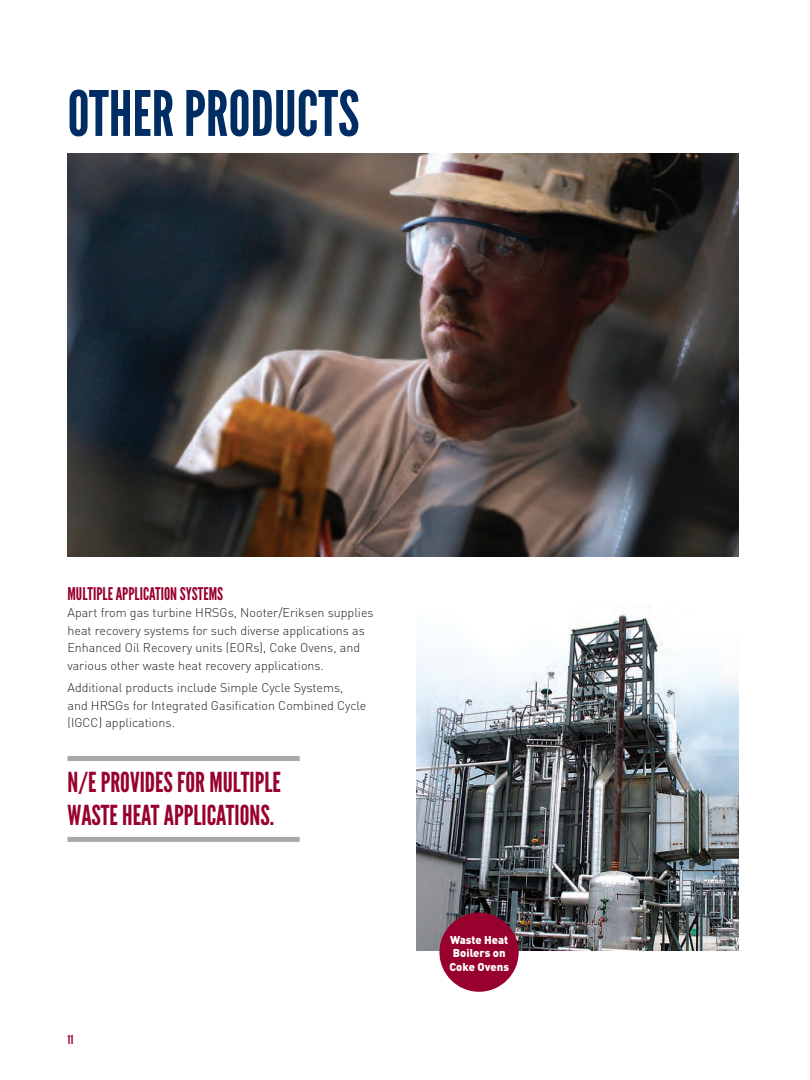
<style>
.page{position:relative;width:810px;height:1080px;background:#fff}
.page>*{position:absolute;margin:0;border:0;box-sizing:border-box;transform-origin:0 0}
.t1{font:62.5px "League Gothic";color:#002e64}
.t2{font:27.5px/32.5px "League Gothic";color:#98012d}
.t3{font:17.5px "League Gothic";color:#98012d}
.t4{font:300 12.5px/17.5px "DIN";color:#231f20}
.t5{font:12.5px "League Gothic";color:#98012d}
.t6{font:900 11.25px/13.8px "DIN";color:#fff;text-align:center}
</style>
<div class="page">
<img style="left:416px;top:614px;width:322px;height:336px">
<img style="left:68px;top:153px;width:670px;height:403px">
<div style="left:439px;top:913px;width:80px;height:79px;background:#98012d;border-radius:50%"></div>
<div style="left:67px;top:756px;width:233px;height:5px;background:#a8a9ad"></div>
<div style="left:67px;top:837px;width:233px;height:5px;background:#a8a9ad"></div>
<h1 class="t1" style="left:68px;top:76px;width:293px">OTHER PRODUCTS</h1>
<h3 class="t3" style="left:67px;top:583px;width:157px">MULTIPLE APPLICATION SYSTEMS</h3>
<p class="t4" style="left:67px;top:604px;width:308px">Apart from gas turbine HRSGs, Nooter/Eriksen supplies heat recovery systems for such diverse applications as Enhanced Oil Recovery units (EORs), Coke Ovens, and various other waste heat recovery applications.</p>
<p class="t4" style="left:67px;top:679px;width:300px">Additional products include Simple Cycle Systems, and HRSGs for Integrated Gasification Combined Cycle (IGCC) applications.</p>
<h2 class="t2" style="left:67px;top:766px;width:215px">N/E PROVIDES FOR MULTIPLE<br>WASTE HEAT APPLICATIONS.</h2>
<p class="t5" style="left:68px;top:1032px;width:7px">11</p>
<p class="t6" style="left:449px;top:932px;width:61px">Waste Heat<br>Boilers on<br>Coke Ovens</p>
</div>
